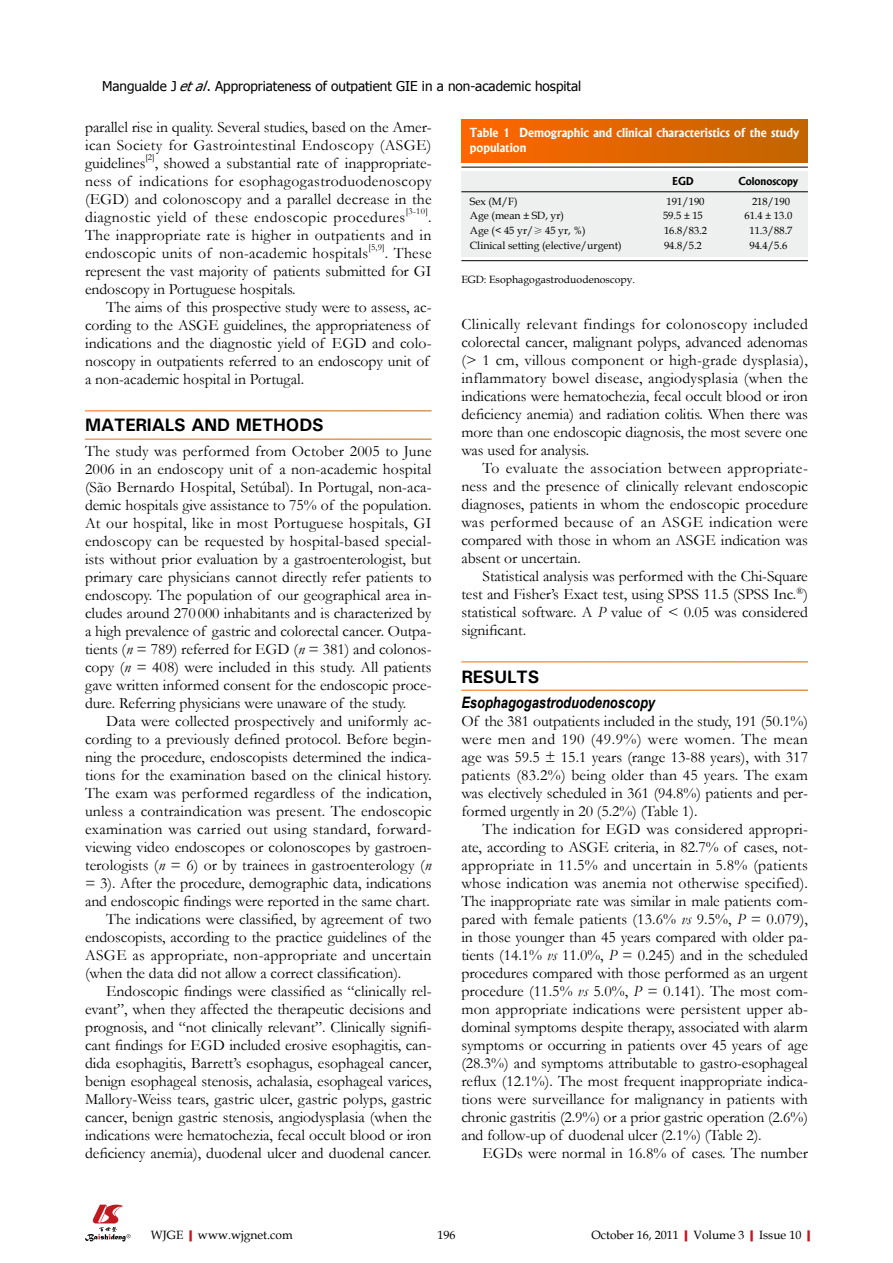
<style>
.page{position:relative;width:893px;height:1263px;background:#fff}
.page>*{position:absolute;margin:0;border:0;box-sizing:border-box;transform-origin:0 0}
.t1{font:700 18px "Univers";letter-spacing:-.01em;color:#000}
.t2{font:15.75px/18px "Garamond";letter-spacing:-.005em;color:#000;text-align:justify}
.t3{font:15.75px "Garamond";letter-spacing:.02em;color:#000}
.t4{font:italic 700 15.75px "Arial Narrow";color:#000}
.t5{font:13.5px "Tahoma";color:#000}
.t6{font:700 12px/15px "Albertus";color:#fff}
.t7{font:12px "Book Antiqua";color:#000}
.t8{font:10.5px "Book Antiqua";color:#000}
.t9{font:700 10.5px "Albertus";color:#000}
.t10{font:9.15px "Garamond";color:#000}
.s1{font-style:italic}
.s2{font-family:"Sim Sun";font-size:9px}
.s3{font-weight:700;color:#c01920}
</style>
<div class="page">
<svg style="left:85px;top:1204px;width:46px;height:37px"></svg>
<div style="left:461px;top:119px;width:347px;height:44px;background:linear-gradient(to right,#f60,#c26500)"></div>
<div style="left:461px;top:171px;width:347px;height:85px;background:#eeefef"></div>
<hr style="left:461px;top:167px;width:347px;height:1px;background:#000">
<hr style="left:461px;top:192px;width:347px;height:1px;background:#000">
<hr style="left:461px;top:260px;width:347px;height:1px;background:#000">
<p class="t5" style="left:102px;top:77px;width:481px">Mangualde J <span class="s1">etal</span>. Appropriateness of outpatient GIE in a non-academic hospital</p>
<p class="t2" style="left:85px;top:118px;width:348px">parallel rise in quality. Several studies, based on the Amer&shy;ican Society for Gastrointestinal Endoscopy (ASGE) guidelines</p>
<p class="t6" style="left:470px;top:125px;width:331px">Table 1 Demographic and clinical characteristics of the study population</p>
<p class="t9" style="left:672px;top:175px;width:23px">EGD</p>
<p class="t9" style="left:738px;top:175px;width:62px">Colonoscopy</p>
<p class="t8" style="left:470px;top:194px;width:49px">Sex (M/F)</p>
<p class="t8" style="left:667px;top:194px;width:39px">191/190</p>
<p class="t8" style="left:752px;top:194px;width:39px">218/190</p>
<p class="t8" style="left:470px;top:208px;width:96px">Age (mean ± SD, yr)</p>
<p class="t8" style="left:663px;top:208px;width:41px">59.5 ± 15</p>
<p class="t8" style="left:744px;top:208px;width:49px">61.4 ± 13.0</p>
<p class="t8" style="left:470px;top:223px;width:117px">Age (&lt; 45 yr/<span class="s2">≥</span> 45 yr, %)</p>
<p class="t8" style="left:664px;top:223px;width:45px">16.8/83.2</p>
<p class="t8" style="left:749px;top:223px;width:45px">11.3/88.7</p>
<p class="t8" style="left:470px;top:238px;width:153px">Clinical setting (elective/urgent)</p>
<p class="t8" style="left:664px;top:238px;width:39px">94.8/5.2</p>
<p class="t8" style="left:749px;top:238px;width:39px">94.4/5.6</p>
<p class="t8" style="left:461px;top:272px;width:175px">EGD: Esophagogastroduodenoscopy.</p>
<p class="t10" style="left:145px;top:151px;width:11px">[2]</p>
<p class="t2" style="left:85px;top:154px;width:348px;text-indent:70px">, showed a substantial rate of inappropriate&shy;ness of indications for esophagogastroduodenoscopy (EGD) and colonoscopy and a parallel decrease in the diagnostic yield of these endoscopic procedures</p>
<p class="t10" style="left:406px;top:205px;width:24px">[3-10]</p>
<p class="t2" style="left:85px;top:208px;width:348px;text-indent:343px">.<br>The inappropriate rate is higher in outpatients and in endoscopic units of non-academic hospitals</p>
<p class="t10" style="left:368px;top:241px;width:18px">[5,9]</p>
<p class="t2" style="left:85px;top:244px;width:348px;text-indent:300px">. These represent the vast majority of patients submitted for GI endoscopy in Portuguese hospitals.</p>
<p class="t2" style="left:85px;top:298px;width:348px;text-align:left;text-indent:21px">The aims of this prospective study were to assess, ac&shy;cording to the ASGE guidelines, the appropriateness of indications and the diagnostic yield of EGD and colo&shy;noscopy in outpatients referred to an endoscopy unit of a non-academic hospital in Portugal.</p>
<p class="t1" style="left:85px;top:414px;width:240px">MATERIALS AND METHODS</p>
<p class="t2" style="left:85px;top:442px;width:348px">The study was performed from October 2005 to June 2006 in an endoscopy unit of a non-academic hospital (São Bernardo Hospital, Setúbal). In Portugal, non-aca&shy;demic hospitals give assistance to 75% of the population.<br>At our hospital, like in most Portuguese hospitals, GI endoscopy can be requested by hospital-based special&shy;ists without prior evaluation by a gastroenterologist, but primary care physicians cannot directly refer patients to endoscopy. The population of our geographical area in&shy;cludes around 270000 inhabitants and is characterized by a high prevalence of gastric and colorectal cancer. Outpa&shy;tients (<span class="s1">n</span> = 789) referred for EGD (<span class="s1">n</span> = 381) and colonos&shy;copy (<span class="s1">n</span> = 408) were included in this study. All patients gave written informed consent for the endoscopic proce&shy;dure. Referring physicians were unaware of the study.</p>
<p class="t2" style="left:106px;top:712px;width:327px">Data were collected prospectively and uniformly ac-</p>
<p class="t2" style="left:85px;top:730px;width:348px">cording to a previously defined protocol. Before begin-</p>
<p class="t2" style="left:85px;top:748px;width:348px">ning the procedure, endoscopists determined the indica-</p>
<p class="t2" style="left:85px;top:766px;width:348px">tions for the examination based on the clinical history.</p>
<p class="t2" style="left:85px;top:784px;width:348px">The exam was performed regardless of the indication,</p>
<p class="t2" style="left:85px;top:802px;width:348px">unless a contraindication was present. The endoscopic</p>
<p class="t3" style="left:85px;top:818px;width:348px">examination was carried out using standard, forward-</p>
<p class="t2" style="left:85px;top:838px;width:348px">viewing video endoscopes or colonoscopes by gastroen-</p>
<p class="t2" style="left:85px;top:856px;width:348px">terologists (<span class="s1">n</span> = 6) or by trainees in gastroenterology (<span class="s1">n</span></p>
<p class="t2" style="left:85px;top:874px;width:348px">= 3). After the procedure, demographic data, indications</p>
<p class="t2" style="left:85px;top:892px;width:346px">and endoscopic findings were reported in the same chart.</p>
<p class="t2" style="left:106px;top:910px;width:327px">The indications were classified, by agreement of two</p>
<p class="t2" style="left:85px;top:928px;width:348px">endoscopists, according to the practice guidelines of the</p>
<p class="t3" style="left:85px;top:944px;width:348px">ASGE as appropriate, non-appropriate and uncertain</p>
<p class="t2" style="left:85px;top:964px;width:318px">(when the data did not allow a correct classification).</p>
<p class="t2" style="left:106px;top:982px;width:327px">Endoscopic findings were classified as “clinically rel-</p>
<p class="t2" style="left:85px;top:1000px;width:348px">evant”, when they affected the therapeutic decisions and</p>
<p class="t2" style="left:85px;top:1018px;width:348px">prognosis, and “not clinically relevant”. Clinically signifi-</p>
<p class="t2" style="left:85px;top:1036px;width:348px">cant findings for EGD included erosive esophagitis, can-</p>
<p class="t2" style="left:85px;top:1054px;width:348px">dida esophagitis, Barrett’s esophagus, esophageal cancer,</p>
<p class="t2" style="left:85px;top:1072px;width:348px">benign esophageal stenosis, achalasia, esophageal varices,</p>
<p class="t2" style="left:85px;top:1090px;width:348px">Mallory-Weiss tears, gastric ulcer, gastric polyps, gastric</p>
<p class="t2" style="left:85px;top:1108px;width:348px">cancer, benign gastric stenosis, angiodysplasia (when the</p>
<p class="t2" style="left:85px;top:1126px;width:348px">indications were hematochezia, fecal occult blood or iron</p>
<p class="t2" style="left:85px;top:1144px;width:348px">deficiency anemia), duodenal ulcer and duodenal cancer.</p>
<p class="t2" style="left:461px;top:315px;width:348px">Clinically relevant findings for colonoscopy included colorectal cancer, malignant polyps, advanced adenomas (&gt; 1 cm, villous component or high-grade dysplasia), inflammatory bowel disease, angiodysplasia (when the indications were hematochezia, fecal occult blood or iron deficiency anemia) and radiation colitis. When there was more than one endoscopic diagnosis, the most severe one was used for analysis.</p>
<p class="t2" style="left:461px;top:459px;width:348px;text-indent:21px">To evaluate the association between appropriate&shy;ness and the presence of clinically relevant endoscopic diagnoses, patients in whom the endoscopic procedure was performed because of an ASGE indication were compared with those in whom an ASGE indication was absent or uncertain.</p>
<p class="t2" style="left:461px;top:567px;width:348px;text-indent:21px">Statistical analysis was performed with the Chi-Square test and Fisher’s Exact test, using SPSS 11.5 (SPSS Inc.<sup>®</sup>) statistical software. A <span class="s1">P</span> value of &lt; 0.05 was considered significant.</p>
<p class="t1" style="left:461px;top:665px;width:79px">RESULTS</p>
<p class="t4" style="left:461px;top:690px;width:195px">Esophagogastroduodenoscopy</p>
<p class="t2" style="left:461px;top:712px;width:348px">Of the 381 outpatients included in the study, 191 (50.1%) were men and 190 (49.9%) were women. The mean age was 59.5 ± 15.1 years (range 13-88 years), with 317 patients (83.2%) being older than 45 years. The exam was electively scheduled in 361 (94.8%) patients and per&shy;formed urgently in 20 (5.2%) (Table 1).</p>
<p class="t2" style="left:461px;top:820px;width:348px;text-indent:21px">The indication for EGD was considered appropri&shy;ate, according to ASGE criteria, in 82.7% of cases, not&shy;appropriate in 11.5% and uncertain in 5.8% (patients whose indication was anemia not otherwise specified).<br>The inappropriate rate was similar in male patients com&shy;pared with female patients (13.6% <span class="s1">vs</span> 9.5%, <span class="s1">P</span> = 0.079), in those younger than 45 years compared with older pa&shy;tients (14.1% <span class="s1">vs</span> 11.0%, <span class="s1">P</span> = 0.245) and in the scheduled procedures compared with those performed as an urgent procedure (11.5% <span class="s1">vs</span> 5.0%, <span class="s1">P</span> = 0.141). The most com&shy;mon appropriate indications were persistent upper ab&shy;dominal symptoms despite therapy, associated with alarm symptoms or occurring in patients over 45 years of age (28.3%) and symptoms attributable to gastro-esophageal reflux (12.1%). The most frequent inappropriate indica&shy;tions were surveillance for malignancy in patients with chronic gastritis (2.9%) or a prior gastric operation (2.6%) and follow-up of duodenal ulcer (2.1%) (Table 2).</p>
<p class="t2" style="left:483px;top:1144px;width:327px">EGDs were normal in 16.8% of cases. The number</p>
<p class="t7" style="left:151px;top:1226px;width:143px">WJGE<span class="s3">|</span>www.wjgnet.com</p>
<p class="t7" style="left:437px;top:1226px;width:19px">196</p>
<p class="t7" style="left:591px;top:1226px;width:226px">October 16, 2011<span class="s3">|</span>Volume 3<span class="s3">|</span>Issue 10<span class="s3">|</span></p>
</div>
